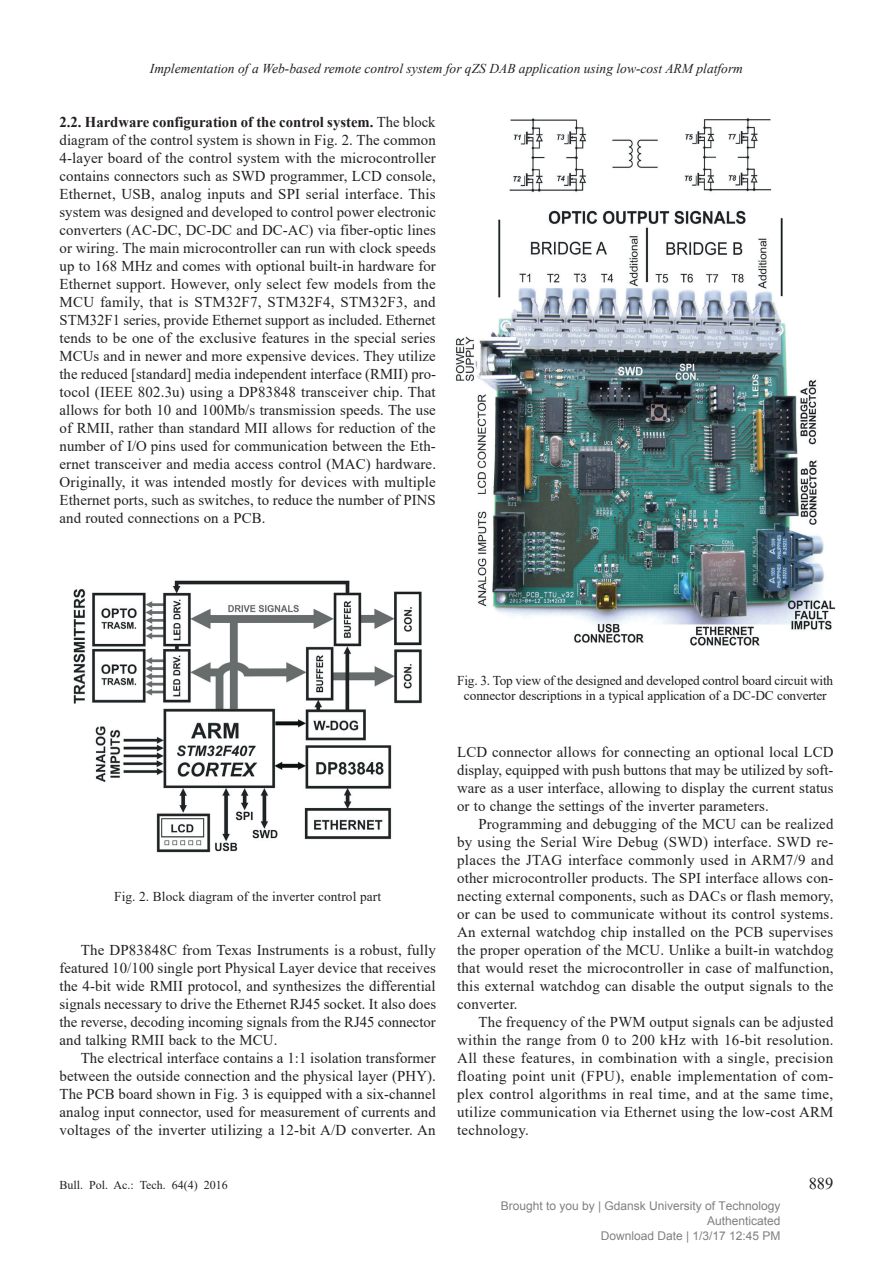
<style>
.page{position:relative;width:893px;height:1263px;background:#fff}
.page>*{position:absolute;margin:0;border:0;box-sizing:border-box;transform-origin:0 0}
.t1{font:16.5px "Times New Roman";color:#231f20}
.t2{font:15px/18px "Times New Roman";letter-spacing:.005em;color:#231f20;text-align:justify}
.t3{font:13.5px/15px "Times New Roman";letter-spacing:-.01em;color:#231f20;text-align:center}
.t4{font:italic 13.5px "Times New Roman";color:#231f20}
.t5{font:12px/15px "Arial";color:#808080;text-align:right}
.t6{font:12px "Times New Roman";color:#231f20}
.s1{font-weight:700}
</style>
<div class="page">
<img style="left:73px;top:580px;width:349px;height:273px">
<img style="left:455px;top:118px;width:381px;height:528px">
<p class="t4" style="left:150px;top:59px;width:594px">Implementation of a Web-based remote control system for qZS DAB application using low-cost ARM platform</p>
<p class="t2" style="left:60px;top:113px;width:378px"><span class="s1">2.2. Hardware configuration of the control system.</span> The block diagram of the control system is shown in Fig. 2. The common 4-layer board of the control system with the microcontroller contains connectors such as SWD programmer, LCD console, Ethernet, USB, analog inputs and SPI serial interface. This system was designed and developed to control power electronic converters (AC-DC, DC-DC and DC-AC) via fiber-optic lines or wiring. The main microcontroller can run with clock speeds up to 168 MHz and comes with optional built-in hardware for Ethernet support. However, only select few models from the MCU family, that is STM32F7, STM32F4, STM32F3, and STM32F1 series, provide Ethernet support as included. Ethernet tends to be one of the exclusive features in the special series MCUs and in newer and more expensive devices. They utilize the reduced [standard] media independent interface (RMII) pro&shy;tocol (IEEE 802.3u) using a DP83848 transceiver chip. That allows for both 10 and 100Mb/s transmission speeds. The use of RMII, rather than standard MII allows for reduction of the number of I/O pins used for communication between the Eth&shy;ernet transceiver and media access control (MAC) hardware.<br>Originally, it was intended mostly for devices with multiple Ethernet ports, such as switches, to reduce the number of PINS and routed connections on a PCB.</p>
<p class="t3" style="left:114px;top:889px;width:268px">Fig. 2. Block diagram of the inverter control part</p>
<p class="t2" style="left:60px;top:941px;width:378px;text-indent:21px">The DP83848C from Texas Instruments is a robust, fully featured 10/100 single port Physical Layer device that receives the 4-bit wide RMII protocol, and synthesizes the differential signals necessary to drive the Ethernet RJ45 socket. It also does the reverse, decoding incoming signals from the RJ45 connector and talking RMII back to the MCU.</p>
<p class="t2" style="left:60px;top:1049px;width:378px;text-indent:21px">The electrical interface contains a 1:1 isolation transformer between the outside connection and the physical layer (PHY).<br>The PCB board shown in Fig. 3 is equipped with a six-channel analog input connector, used for measurement of currents and voltages of the inverter utilizing a 12-bit A/D converter. An</p>
<p class="t3" style="left:457px;top:673px;width:378px">Fig. 3. Top view of the designed and developed control board circuit with connector descriptions in a typical application of a DC-DC converter</p>
<p class="t2" style="left:457px;top:743px;width:378px">LCD connector allows for connecting an optional local LCD display, equipped with push buttons that may be utilized by soft&shy;ware as a user interface, allowing to display the current status or to change the settings of the inverter parameters.</p>
<p class="t2" style="left:457px;top:815px;width:378px;text-indent:21px">Programming and debugging of the MCU can be realized by using the Serial Wire Debug (SWD) interface. SWD re&shy;places the JTAG interface commonly used in ARM7/9 and other microcontroller products. The SPI interface allows con&shy;necting external components, such as DACs or flash memory, or can be used to communicate without its control systems.<br>An external watchdog chip installed on the PCB supervises the proper operation of the MCU. Unlike a built-in watchdog that would reset the microcontroller in case of malfunction, this external watchdog can disable the output signals to the converter.</p>
<p class="t2" style="left:457px;top:1013px;width:378px;text-indent:21px">The frequency of the PWM output signals can be adjusted within the range from 0 to 200 kHz with 16-bit resolution.<br>All these features, in combination with a single, precision floating point unit (FPU), enable implementation of com&shy;plex control algorithms in real time, and at the same time, utilize communication via Ethernet using the low-cost ARM technology.</p>
<p class="t6" style="left:60px;top:1177px;width:170px">Bull. Pol. Ac.: Tech. 64(4) 2016</p>
<p class="t1" style="left:809px;top:1172px;width:26px">889</p>
<p class="t5" style="left:501px;top:1200px;width:281px">Brought to you by | Gdansk University of Technology<br>Authenticated<br>Download Date | 1/3/17 12:45 PM</p>
</div>
